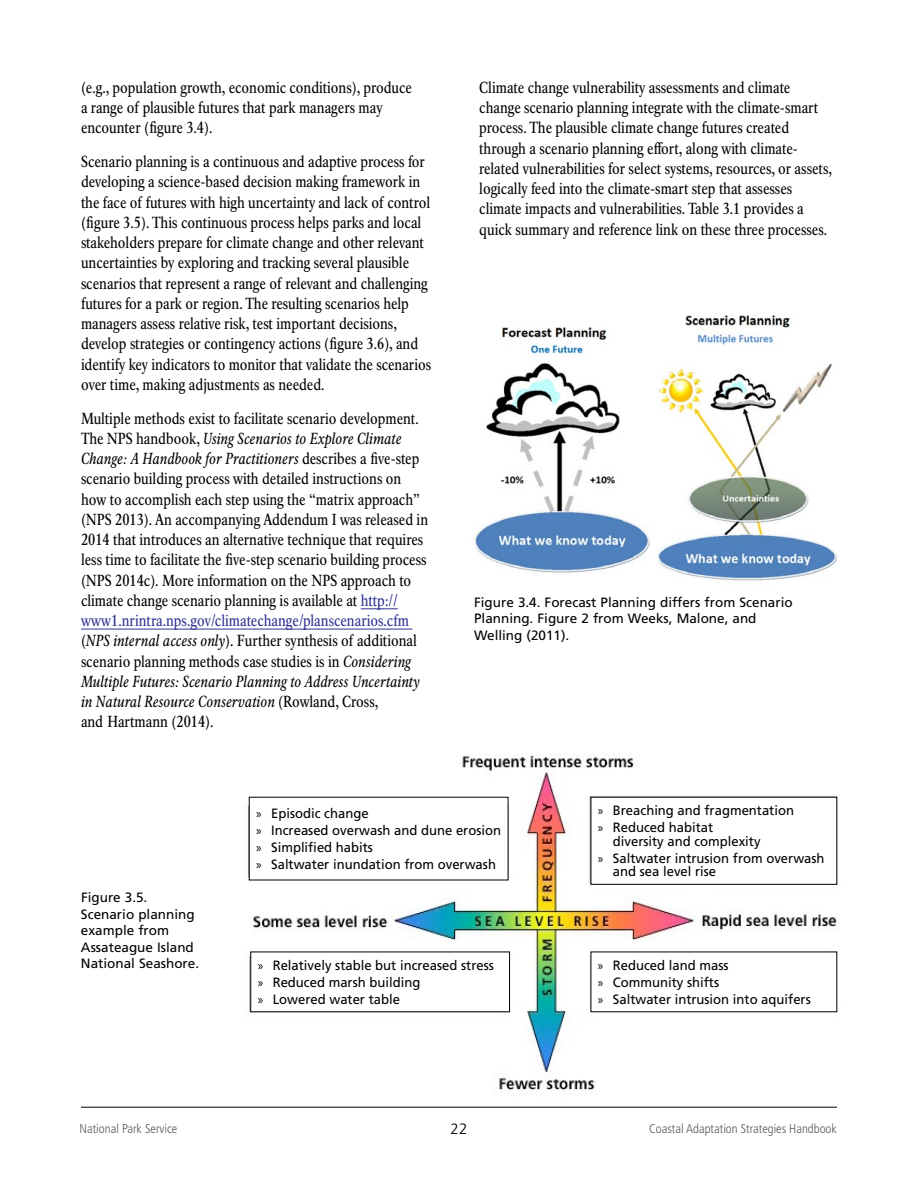
<style>
.page{position:relative;width:918px;height:1188px;background:#fff}
.page>*{position:absolute;margin:0;border:0;box-sizing:border-box;transform-origin:0 0}
.t1{font:15.75px/20.2px "NPS Rawlinson OT Cond";color:#000}
.t2{font:300 15px "Frutiger LT Std";color:#000}
.t3{font:13.5px/17px "Frutiger LT Std";color:#000}
.t4{font:300 condensed 12.75px "Frutiger LT Std";color:#58595b}
.s1{font-style:italic}
.s2{color:#2e3092}
.s3{font-family:"Myriad Pro"}
</style>
<div class="page">
<hr style="left:81px;top:1107px;width:756px;height:1px;background:#000">
<img style="left:657px;top:315px;width:180px;height:266px">
<hr style="left:361px;top:608px;width:37px;height:1px;background:#2e3092">
<hr style="left:81px;top:629px;width:331px;height:1px;background:#2e3092">
<img style="left:475px;top:327px;width:175px;height:246px">
<img style="left:245px;top:754px;width:593px;height:337px">
<div style="left:591px;top:797px;width:246px;height:87px;background:#fff"></div>
<div style="left:591px;top:797px;width:246px;height:88px;border:1px solid #000"></div>
<div style="left:591px;top:952px;width:246px;height:60px;background:#fff"></div>
<div style="left:251px;top:952px;width:259px;height:60px;background:#fff"></div>
<div style="left:249px;top:797px;width:259px;height:83px;background:#fff"></div>
<p class="t1" style="left:81px;top:77px;width:333px">(e.g., population growth, economic conditions), produce a range of plausible futures that park managers may encounter (figure 3.4).</p>
<p class="t1" style="left:81px;top:152px;width:352px">Scenario planning is a continuous and adaptive process for developing a science-based decision making framework in the face of futures with high uncertainty and lack of control (figure 3.5). This continuous process helps parks and local stakeholders prepare for climate change and other relevant uncertainties by exploring and tracking several plausible scenarios that represent a range of relevant and challenging futures for a park or region. The resulting scenarios help managers assess relative risk, test important decisions, develop strategies or contingency actions (figure 3.6), and identify key indicators to monitor that validate the scenarios over time, making adjustments as needed.</p>
<p class="t1" style="left:81px;top:408px;width:349px">Multiple methods exist to facilitate scenario development.<br>The NPS handbook, <span class="s1">Using Scenarios to Explore Climate Change: A Handbook for Practitioners</span> describes a five-step scenario building process with detailed instructions on how to accomplish each step using the “matrix approach” (NPS 2013). An accompanying Addendum I was released in 2014 that introduces an alternative technique that requires less time to facilitate the five-step scenario building process (NPS 2014c). More information on the NPS approach to climate change scenario planning is available at <span class="s2">http:// www1.nrintra.nps.gov/climatechange/planscenarios.cfm </span>(<span class="s1">NPS internal access only</span>). Further synthesis of additional scenario planning methods case studies is in <span class="s1">Considering Multiple Futures: Scenario Planning to Address Uncertainty in Natural Resource Conservation</span> (Rowland, Cross,<br>and Hartmann (2014).</p>
<p class="t1" style="left:479px;top:77px;width:354px">Climate change vulnerability assessments and climate change scenario planning integrate with the climate-smart process. The plausible climate change futures created through a scenario planning effort, along with climate&shy;related vulnerabilities for select systems, resources, or assets, logically feed into the climate-smart step that assesses climate impacts and vulnerabilities. Table 3.1 provides a quick summary and reference link on these three processes.</p>
<p class="t3" style="left:474px;top:594px;width:320px;line-height:16.5px">Figure 3.4. Forecast Planning differs from Scenario<br>Planning. Figure 2 from Weeks, Malone, and<br>Welling (2011).</p>
<p class="t3" style="left:81px;top:889px;width:120px;line-height:16.5px">Figure 3.5.<br>Scenario planning example from<br>Assateague Island<br>National Seashore.</p>
<p class="t3" style="left:256px;top:805px;width:246px"><span class="s3">»</span> Episodic change<br><span class="s3">»</span> Increased overwash and dune erosion <span class="s3">»</span> Simplified habits<br><span class="s3">»</span> Saltwater inundation from overwash</p>
<p class="t3" style="left:258px;top:957px;width:238px"><span class="s3">»</span> Relatively stable but increased stress <span class="s3">»</span> Reduced marsh building<br><span class="s3">»</span> Lowered water table</p>
<p class="t3" style="left:598px;top:802px;width:198px"><span class="s3">»</span> Breaching and fragmentation <span class="s3">»</span> Reduced habitat</p>
<p class="t3" style="left:598px;top:833px;width:228px;text-indent:15px">diversity and complexity<br><span class="s3">»</span> Saltwater intrusion from overwash</p>
<p class="t3" style="left:613px;top:863px;width:105px">and sea level rise</p>
<p class="t3" style="left:598px;top:957px;width:214px"><span class="s3">»</span> Reduced land mass<br><span class="s3">»</span> Community shifts<br><span class="s3">»</span> Saltwater intrusion into aquifers</p>
<p class="t4" style="left:80px;top:1121px;width:99px">National Park Service</p>
<p class="t2" style="left:451px;top:1121px;width:18px">22</p>
<p class="t4" style="left:649px;top:1121px;width:189px">Coastal Adaptation Strategies Handbook</p>
</div>
